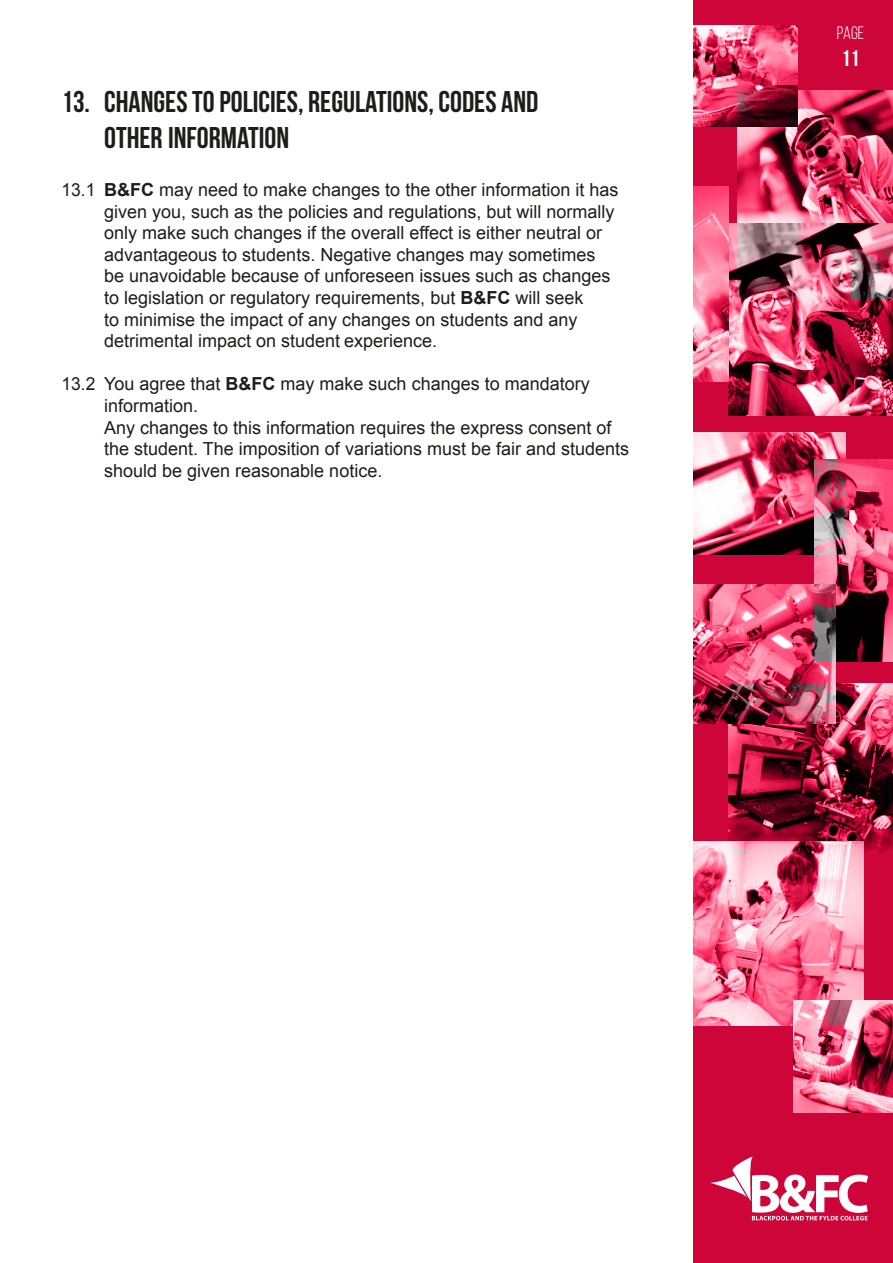
<style>
.page{position:relative;width:893px;height:1263px;background:#fff}
.page>*{position:absolute;margin:0;border:0;box-sizing:border-box;transform-origin:0 0}
.t1{font:700 30px/36px "Bebas Neue";color:#1d1d1b}
.t2{font:700 22.5px "Bebas Neue";color:#fff}
.t3{font:18px/21.6px "Arial";color:#1d1d1b}
.t4{font:18px "Bebas Neue";color:#fff}
.s1{font-weight:700}
</style>
<div class="page">
<div style="left:691px;top:0;width:202px;height:1263px;background:#ce0538"></div>
<svg style="left:710px;top:1156px;width:158px;height:64px"></svg>
<img style="left:728px;top:684px;width:165px;height:168px">
<img style="left:738px;top:91px;width:155px;height:132px">
<img style="left:693px;top:841px;width:171px;height:184px">
<img style="left:693px;top:433px;width:152px;height:121px">
<img style="left:793px;top:1000px;width:100px;height:112px">
<img style="left:728px;top:223px;width:165px;height:192px">
<img style="left:814px;top:460px;width:79px;height:201px">
<img style="left:693px;top:187px;width:35px;height:194px">
<img style="left:693px;top:25px;width:104px;height:102px">
<img style="left:693px;top:584px;width:142px;height:139px">
<div style="left:0;top:0;width:693px;height:1263px;background:#fff"></div>
<h1 class="t1" style="left:104px;top:83px;width:436px;text-indent:-43px">13. CHANGES TO POLICIES, REGULATIONS, CODES AND<br>OTHER INFORMATION</h1>
<p class="t3" style="left:104px;top:179px;width:516px;text-indent:-43px">13.1 <span class="s1">B&amp;FC</span> may need to make changes to the other information it has given you, such as the policies and regulations, but will normally only make such changes if the overall effect is either neutral or advantageous to students. Negative changes may sometimes be unavoidable because of unforeseen issues such as changes to legislation or regulatory requirements, but <span class="s1">B&amp;FC</span> will seek<br>to minimise the impact of any changes on students and any detrimental impact on student experience.</p>
<p class="t3" style="left:104px;top:373px;width:526px;text-indent:-43px">13.2 You agree that <span class="s1">B&amp;FC</span> may make such changes to mandatory information.<br>Any changes to this information requires the express consent of the student. The imposition of variations must be fair and students should be given reasonable notice.</p>
<p class="t4" style="left:837px;top:23px;width:29px">Page</p>
<p class="t2" style="left:842px;top:46px;width:19px">11</p>
</div>
